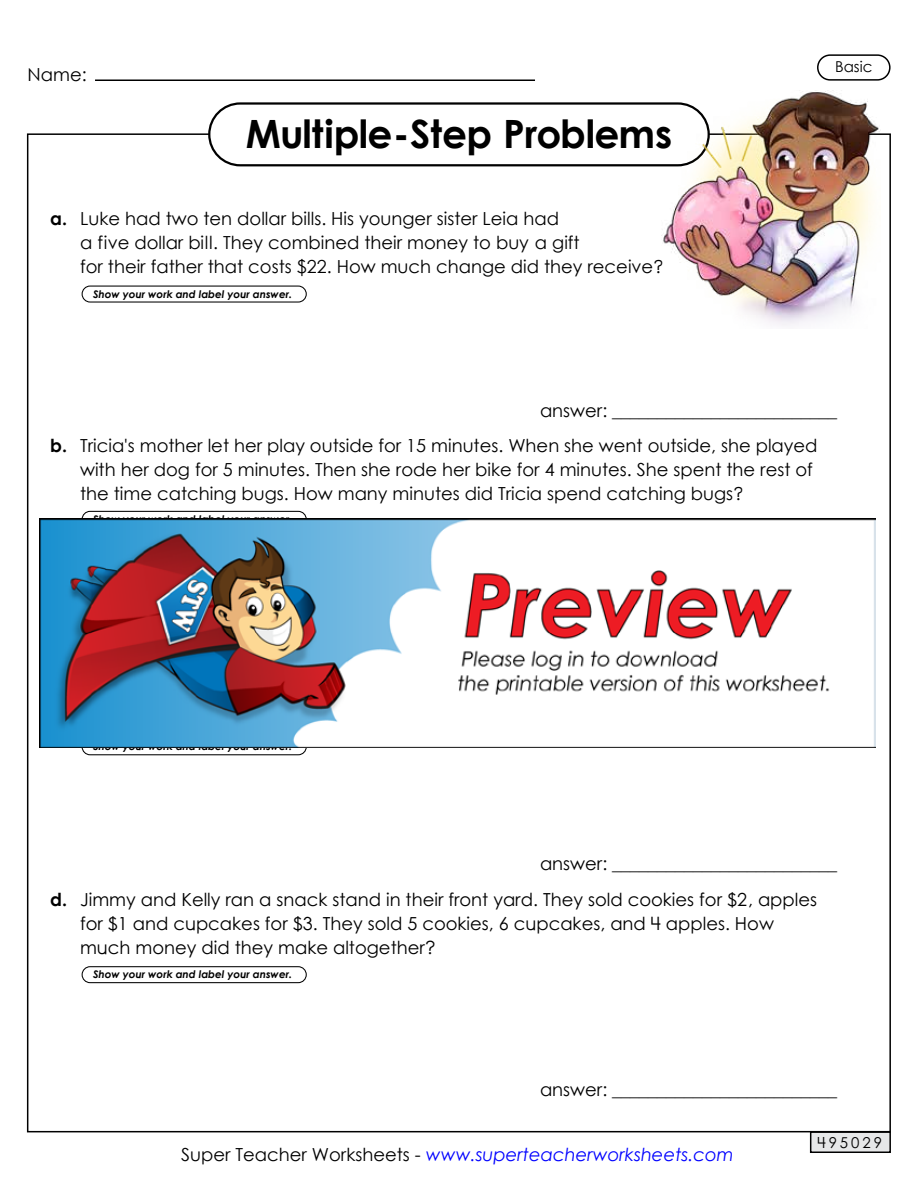
<style>
.page{position:relative;width:918px;height:1188px;background:#fff}
.page>*{position:absolute;margin:0;border:0;box-sizing:border-box;transform-origin:0 0}
.t1{font:700 39px "Century Gothic 2";letter-spacing:-.02em;color:#000}
.t2{font:18px/24px "Century Gothic 2";color:#000}
.t3{font:18px/24px "Century STW4";color:#000}
.t4{font:italic 18px "Century Gothic 2";color:#00f}
.t5{font:15px "Century STW4";letter-spacing:.2em;color:#000}
.t6{font:15px "Century Gothic 2";color:#000}
.t7{font:italic 700 10.5px "Century STW4";color:#000}
.s1{font-weight:700}
.s2{font-family:"Century Gothic 2";font-weight:700}
.s3{font-style:normal;color:#000}
</style>
<div class="page">
<hr style="left:95px;top:80px;width:440px;height:1px;background:#000">
<div style="left:208px;top:102px;width:502px;height:64px;border:2px solid #000;border-radius:31px"></div>
<div style="left:817px;top:54px;width:74px;height:27px;border:2px solid #000;border-radius:12px"></div>
<img style="left:661px;top:90px;width:220px;height:236px">
<div style="left:811px;top:1132px;width:79px;height:20px;background:#e6e7e8"></div>
<div style="left:810px;top:1131px;width:81px;height:22px;border:2px solid #000"></div>
<div style="left:82px;top:286px;width:225px;height:17px;border:1px solid #000;border-radius:8px"></div>
<div style="left:82px;top:738px;width:225px;height:17px;border:1px solid #000;border-radius:8px"></div>
<div style="left:82px;top:511px;width:225px;height:17px;border:1px solid #000;border-radius:8px"></div>
<div style="left:82px;top:966px;width:225px;height:17px;border:1px solid #000;border-radius:8px"></div>
<img style="left:39px;top:519px;width:837px;height:228px">
<p class="t2" style="left:28px;top:62px;width:61px">Name:</p>
<h1 class="t1" style="left:246px;top:104px;width:428px">Multiple-Step Problems</h1>
<p class="t2" style="left:80px;top:206px;width:585px;text-indent:-30px"><span class="s1">a.</span> Luke had two ten dollar bills. His younger sister Leia had<br>a five dollar bill. They combined their money to buy a gift<br>for their father that costs $22. How much change did they receive?</p>
<p class="t7" style="left:93px;top:286px;width:201px">Show your work and label your answer.</p>
<p class="t6" style="left:835px;top:56px;width:39px">Basic</p>
<p class="t2" style="left:540px;top:398px;width:299px">answer: _________________________</p>
<p class="t2" style="left:80px;top:433px;width:739px;text-indent:-30px"><span class="s1">b.</span> Tricia's mother let her play outside for 15 minutes. When she went outside, she played with her dog for 5 minutes. Then she rode her bike for 4 minutes. She spent the rest of the time catching bugs. How many minutes did Tricia spend catching bugs?</p>
<p class="t7" style="left:93px;top:511px;width:201px">Show your work and label your answer.</p>
<p class="t7" style="left:93px;top:739px;width:201px">Show your work and label your answer.</p>
<p class="t2" style="left:540px;top:851px;width:299px">answer: _________________________</p>
<p class="t3" style="left:80px;top:887px;width:739px;text-indent:-30px"><span class="s2">d.</span> Jimmy and Kelly ran a snack stand in their front yard. They sold cookies for $2, apples for $1 and cupcakes for $3. They sold 5 cookies, 6 cupcakes, and 4 apples. How much money did they make altogether?</p>
<p class="t7" style="left:93px;top:967px;width:201px">Show your work and label your answer.</p>
<p class="t2" style="left:540px;top:1077px;width:299px">answer: _________________________</p>
<p class="t4" style="left:181px;top:1142px;width:554px"><span class="s3">Super Teacher Worksheets -</span> www.superteacherworksheets.com</p>
<p class="t5" style="left:817px;top:1132px;width:66px">495029</p>
</div>
